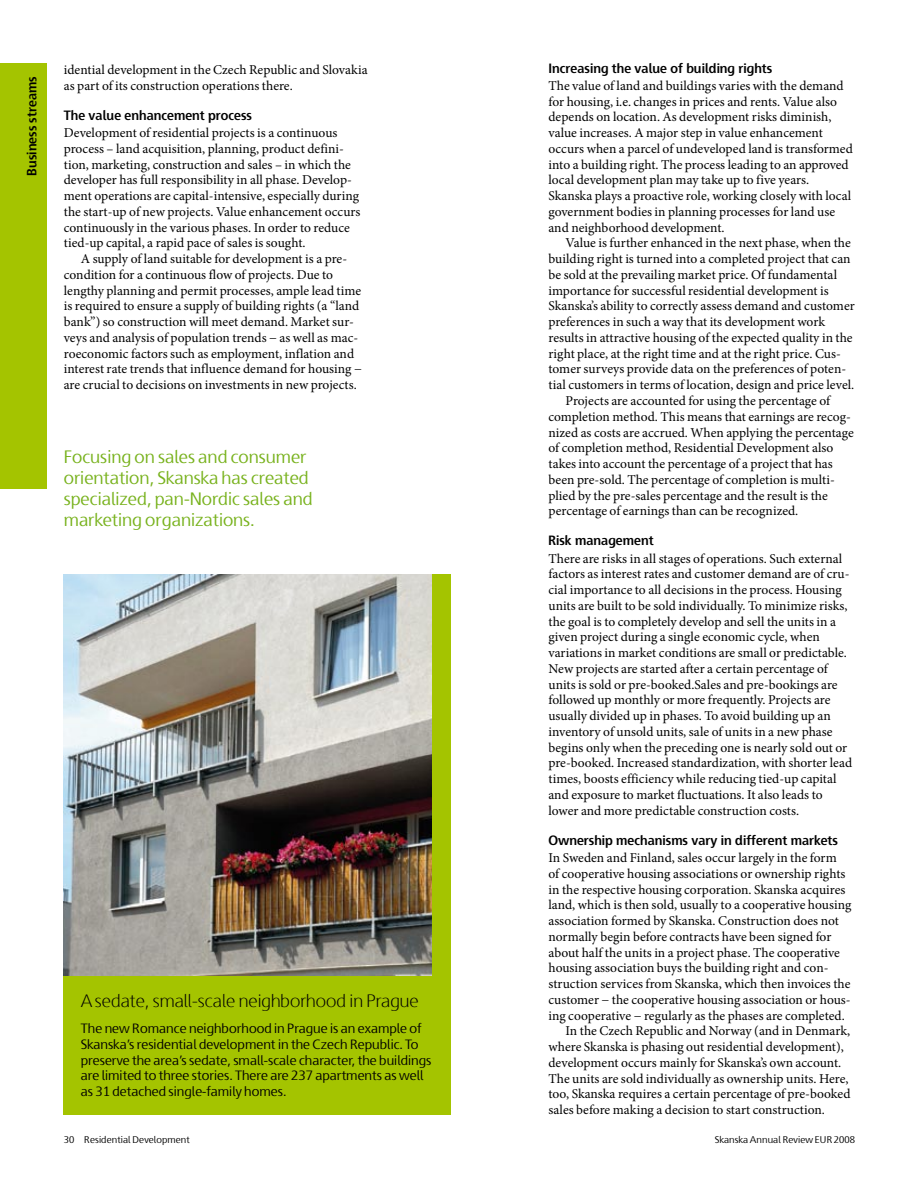
<style>
.page{position:relative;width:919px;height:1191px;background:#fff}
.page>*{position:absolute;margin:0;border:0;box-sizing:border-box;transform-origin:0 0}
.t1{font:18px/21px "Skanska Sans Pro";color:#78b21d}
.t2{font:300 18px "Skanska Sans Pro";color:#000}
.t3{font:13.5px/15.8px "Minion Pro";color:#000}
.t4{font:13.5px/15.8px "Skanska Sans Pro";color:#000}
.t5{font:700 13.5px "Skanska Sans Pro";color:#000}
.t6{font:9.75px "Skanska Sans Pro";letter-spacing:.01em;color:#000}
</style>
<div class="page">
<div style="left:0;top:64px;width:47px;height:425px;background:#a4c400"></div>
<div style="left:64px;top:574px;width:387px;height:540px;background:#a4c400"></div>
<img style="left:64px;top:574px;width:368px;height:401px">
<p class="t5" style="left:24px;top:175px;width:100px;rotate:-90deg">Business streams</p>
<p class="t3" style="left:64px;top:62px;width:305px">idential development in the Czech -Republic and Slovakia as part of its construction operations there.</p>
<p class="t5" style="left:64px;top:107px;width:190px">The value enhancement process</p>
<p class="t3" style="left:64px;top:125px;width:298px">Development of residential projects is a continuous process – land acquisition, planning, product defini&shy;tion, marketing, construction and sales – in which the developer has full responsibility in all phase. Develop&shy;ment operations are capital-intensive, especially during the start-up of new projects. Value enhancement occurs continuously in the various phases. In order to reduce tied-up capital, a rapid pace of sales is sought.</p>
<p class="t3" style="left:64px;top:251px;width:299px;text-indent:17px">A supply of land suitable for development is a pre&shy;condition for a continuous flow of projects. Due to lengthy planning and permit processes, ample lead time is required to ensure a supply of building rights (a “land bank”) so construction will meet demand. Market sur&shy;veys and analysis of population trends − as well as mac&shy;roeconomic factors such as employment, inflation and interest rate trends that influence demand for housing − are crucial to decisions on investments in new projects.</p>
<h1 class="t1" style="left:64px;top:446px;width:250px">Focusing on sales and consumer orientation, Skanska has created specialized, pan-Nordic sales and marketing organizations.</h1>
<h1 class="t2" style="left:81px;top:990px;width:339px">A sedate, small-scale neighborhood in Prague</h1>
<p class="t4" style="left:81px;top:1020px;width:352px">The new Romance neighborhood in Prague is an example of Skanska’s residential development in the Czech Republic. To preserve the area’s sedate, small-scale character, the buildings are limited to three stories. There are 237 apartments as well as 31 detached single-family homes.</p>
<p class="t5" style="left:548px;top:60px;width:225px">Increasing the value of building rights</p>
<p class="t3" style="left:548px;top:78px;width:306px">The value of land and buildings varies with the demand for housing, i.e. changes in prices and rents. Value also depends on location. As development risks diminish, value increases. A major step in value enhancement occurs when a parcel of undeveloped land is transformed into a building right. The process leading to an approved local development plan may take up to five years.<br>Skanska plays a proactive role, working closely with local government bodies in planning processes for land use and neighborhood development.</p>
<p class="t3" style="left:565px;top:235px;width:287px">Value is further enhanced in the next phase, when the</p>
<p class="t3" style="left:548px;top:251px;width:303px">building right is turned into a completed project that can</p>
<p class="t3" style="left:548px;top:267px;width:290px">be sold at the prevailing market price. Of fundamental</p>
<p class="t3" style="left:548px;top:282px;width:282px">importance for successful residential development is</p>
<p class="t3" style="left:548px;top:298px;width:308px">Skanska’s ability to correctly assess demand and customer</p>
<p class="t3" style="left:548px;top:314px;width:278px">preferences in such a way that its development work</p>
<p class="t3" style="left:548px;top:330px;width:306px">results in attractive housing of the expected quality in the</p>
<p class="t3" style="left:548px;top:345px;width:294px">right place, at the right time and at the right price. Cus-</p>
<p class="t3" style="left:548px;top:361px;width:299px">tomer surveys provide data on the preferences of poten-</p>
<p class="t3" style="left:548px;top:377px;width:307px">tial customers in terms of location, design and price level.</p>
<p class="t3" style="left:565px;top:393px;width:266px">Projects are accounted for using the percentage of</p>
<p class="t3" style="left:548px;top:408px;width:304px">completion method. This means that earnings are recog-</p>
<p class="t3" style="left:548px;top:424px;width:307px">nized as costs are accrued. When applying the percentage</p>
<p class="t3" style="left:548px;top:440px;width:286px">of completion method, Residential Development also</p>
<p class="t3" style="left:548px;top:456px;width:286px">takes into account the percentage of a project that has</p>
<p class="t3" style="left:548px;top:472px;width:288px">been pre-sold. The percentage of completion is multi-</p>
<p class="t3" style="left:548px;top:487px;width:281px">plied by the pre-sales percentage and the result is the</p>
<p class="t3" style="left:548px;top:503px;width:251px">percentage of earnings than can be recognized.</p>
<p class="t5" style="left:548px;top:533px;width:107px">Risk management</p>
<p class="t3" style="left:548px;top:550px;width:305px">There are risks in all stages of operations. Such external factors as interest rates and customer demand are of cru&shy;cial importance to all decisions in the process. Housing units are built to be sold individually. To minimize risks, the goal is to completely develop and sell the units in a given project during a single economic cycle, when variations in market conditions are small or predictable.<br>New projects are started after a certain percentage of units is sold or pre-booked.Sales and pre-bookings are followed up monthly or more frequently. Projects are usually divided up in phases. To avoid building up an inventory of unsold units, sale of units in a new phase begins only when the preceding one is nearly sold out or pre-booked. Increased standardization, with shorter lead times, boosts efficiency while reducing tied-up capital and exposure to market fluctuations. It also leads to lower and more predictable construction costs.</p>
<p class="t5" style="left:548px;top:832px;width:291px">Ownership mechanisms vary in different markets</p>
<p class="t3" style="left:548px;top:850px;width:290px">In Sweden and Finland, sales occur largely in the form</p>
<p class="t3" style="left:548px;top:865px;width:298px">of cooperative housing associations or ownership rights</p>
<p class="t3" style="left:548px;top:881px;width:298px">in the respective housing corporation. Skanska acquires</p>
<p class="t3" style="left:548px;top:897px;width:304px">land, which is then sold, usually to a cooperative housing</p>
<p class="t3" style="left:548px;top:913px;width:292px">association formed by Skanska. Construction does not</p>
<p class="t3" style="left:548px;top:928px;width:284px">normally begin before contracts have been signed for</p>
<p class="t3" style="left:548px;top:944px;width:293px">about half the units in a project phase. The cooperative</p>
<p class="t3" style="left:548px;top:960px;width:281px">housing association buys the building right and con-</p>
<p class="t3" style="left:548px;top:976px;width:303px">struction services from Skanska, which then invoices the</p>
<p class="t3" style="left:548px;top:991px;width:304px">customer − the cooperative housing association or hous-</p>
<p class="t3" style="left:548px;top:1007px;width:298px">ing cooperative − regularly as the phases are completed.</p>
<p class="t3" style="left:565px;top:1023px;width:286px">In the Czech -Republic and Norway (and in Denmark,</p>
<p class="t3" style="left:548px;top:1039px;width:297px">where Skanska is phasing out residential development),</p>
<p class="t3" style="left:548px;top:1054px;width:294px">development occurs mainly for Skanska’s own account.</p>
<p class="t3" style="left:548px;top:1070px;width:301px">The units are sold individually as ownership units. Here,</p>
<p class="t3" style="left:548px;top:1086px;width:303px">too, Skanska requires a certain percentage of pre-booked</p>
<p class="t3" style="left:548px;top:1102px;width:278px">sales before making a decision to start construction.</p>
<p class="t6" style="left:64px;top:1134px;width:127px">30 Residential Development</p>
<p class="t6" style="left:714px;top:1134px;width:142px">Skanska Annual Review EUR 2008</p>
</div>
